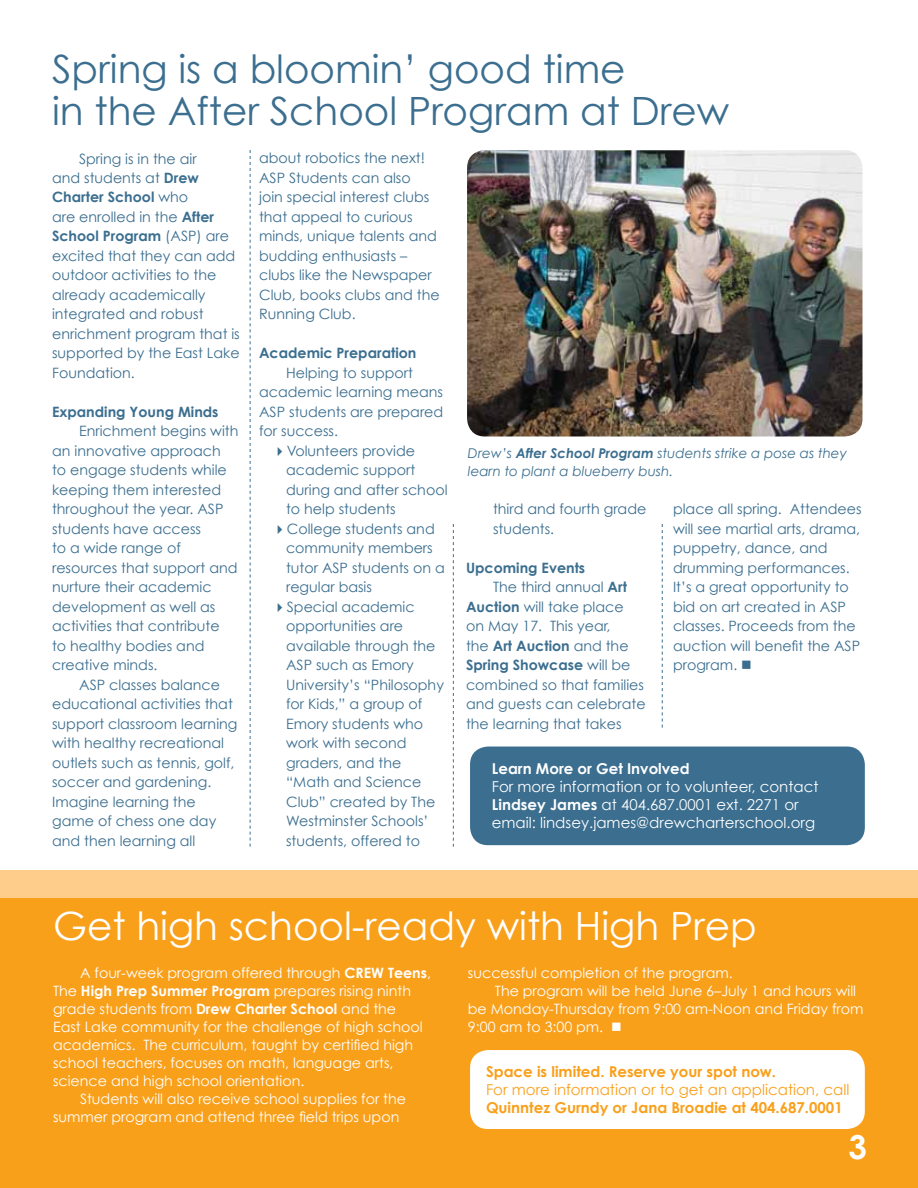
<style>
.page{position:relative;width:918px;height:1188px;background:#fff}
.page>*{position:absolute;margin:0;border:0;box-sizing:border-box;transform-origin:0 0}
.t1{font:39px/42px "Century Gothic";color:#3b6e8f}
.t2{font:39px "Century Gothic";color:#fff}
.t3{font:700 33px "Century Gothic";color:#fff}
.t4{font:15px/18px "Century Gothic";color:#fff}
.t5{font:700 15px "Century Gothic";color:#f9a01b}
.t6{font:15px "Century Gothic";color:#f9a01b}
.t7{font:700 15px "Century Gothic";color:#fff}
.t8{font:14.25px/19.5px "Century Gothic";color:#3b6e8f}
.t9{font:14.25px "Century Gothic";color:#fff}
.t10{font:700 14.25px "Century Gothic";color:#3b6e8f}
.t11{font:italic 13.5px/18px "Century Gothic";color:#3b6e8f}
.s1{font-weight:700}
.s2{font-weight:400}
</style>
<div class="page">
<div style="left:0;top:873px;width:918px;height:315px;background:#f9a01b"></div>
<div style="left:0;top:870px;width:918px;height:28px;background:#fecc8b"></div>
<img style="left:467px;top:150px;width:395px;height:286px">
<div style="left:470px;top:747px;width:395px;height:98px;background:#3b6e8f;border-radius:18px"></div>
<div style="left:470px;top:1050px;width:395px;height:79px;background:#fff;border-radius:18px"></div>
<svg style="left:250px;top:150px;width:1px;height:697px"></svg>
<svg style="left:453px;top:524px;width:1px;height:323px"></svg>
<svg style="left:662px;top:524px;width:1px;height:204px"></svg>
<h1 class="t1" style="left:52px;top:47px;width:679px">Spring is a bloomin’ good time<br>in the After School Program at Drew</h1>
<p class="t8" style="left:52px;top:148px;width:189px;text-indent:27px">Spring is in the air<br>and students at <span class="s1">Drew<br>Charter School</span> who<br>are enrolled in the <span class="s1">After<br>School Program</span> (ASP) are excited that they can add outdoor activities to the already academically integrated and robust enrichment program that is supported by the East Lake<br>Foundation.</p>
<p class="t10" style="left:52px;top:403px;width:168px">Expanding Young Minds</p>
<p class="t8" style="left:52px;top:421px;width:188px;text-indent:27px">Enrichment begins with an innovative approach to engage students while keeping them interested throughout the year. ASP students have access<br>to a wide range of resources that support and nurture their academic development as well as activities that contribute<br>to healthy bodies and creative minds.</p>
<p class="t8" style="left:52px;top:675px;width:187px;text-indent:27px">ASP classes balance educational activities that support classroom learning with healthy recreational outlets such as tennis, golf, soccer and gardening.<br>Imagine learning the game of chess one day and then learning all</p>
<p class="t8" style="left:259px;top:148px;width:182px">about robotics the next!<br>ASP Students can also<br>join special interest clubs that appeal to curious minds, unique talents and budding enthusiasts – clubs like the Newspaper<br>Club, books clubs and the<br>Running Club.</p>
<p class="t10" style="left:259px;top:344px;width:159px">Academic Preparation</p>
<p class="t8" style="left:259px;top:363px;width:186px;text-indent:27px">Helping to support academic learning means<br>ASP students are prepared for success.</p>
<p class="t8" style="left:286px;top:441px;width:163px;text-indent:-13px">✔Volunteers provide academic support during and after school to help students</p>
<p class="t8" style="left:286px;top:519px;width:160px;text-indent:-13px">✔College students and community members tutor ASP students on a regular basis</p>
<p class="t8" style="left:286px;top:597px;width:159px;text-indent:-13px">✔Special academic opportunities are available through the<br>ASP such as Emory<br>University’s “Philosophy for Kids,” a group of<br>Emory students who work with second graders, and the “Math and Science<br>Club” created by The<br>Westminster Schools’ students, offered to</p>
<p class="t11" style="left:468px;top:444px;width:380px">Drew’s <span class="s1">After School Program</span> students strike a pose as they learn to plant a blueberry bush.</p>
<p class="t8" style="left:493px;top:499px;width:155px">third and fourth grade students.</p>
<p class="t10" style="left:466px;top:558px;width:121px">Upcoming Events</p>
<p class="t8" style="left:493px;top:577px;width:135px">The third annual <span class="s1">Art</span></p>
<p class="t8" style="left:466px;top:596px;width:159px"><span class="s1">Auction</span> will take place</p>
<p class="t8" style="left:466px;top:616px;width:146px">on May 17. This year,</p>
<p class="t10" style="left:466px;top:636px;width:164px"><span class="s2">the</span> Art Auction <span class="s2">and the</span></p>
<p class="t10" style="left:466px;top:656px;width:166px">Spring Showcase <span class="s2">will be</span></p>
<p class="t8" style="left:466px;top:674px;width:179px">combined so that families</p>
<p class="t8" style="left:466px;top:694px;width:181px">and guests can celebrate</p>
<p class="t8" style="left:466px;top:713px;width:157px">the learning that takes</p>
<p class="t8" style="left:673px;top:499px;width:190px">place all spring. Attendees will see martial arts, drama, puppetry, dance, and drumming performances.<br>It’s a great opportunity to bid on art created in ASP classes. Proceeds from the auction will benefit the ASP program. ■</p>
<p class="t7" style="left:492px;top:759px;width:200px">Learn More or Get Involved</p>
<p class="t4" style="left:492px;top:777px;width:328px">For more information or to volunteer, contact<br><span class="s1">Lindsey James</span> at 404.687.0001 ext. 2271 or email: lindsey.james@drewcharterschool.org</p>
<h1 class="t2" style="left:53px;top:902px;width:705px">Get high school-ready with High Prep</h1>
<p class="t9" style="left:80px;top:965px;width:352px">A four-week program offered through <span class="s1">CREW Teens</span>,</p>
<p class="t9" style="left:53px;top:983px;width:360px">The <span class="s1">High Prep Summer Program</span> prepares rising ninth</p>
<p class="t9" style="left:53px;top:1001px;width:345px">grade students from <span class="s1">Drew Charter School</span> and the</p>
<p class="t9" style="left:53px;top:1019px;width:371px">East Lake community for the challenge of high school</p>
<p class="t9" style="left:53px;top:1037px;width:362px">academics. The curriculum, taught by certified high</p>
<p class="t9" style="left:53px;top:1055px;width:342px">school teachers, focuses on math, language arts,</p>
<p class="t9" style="left:53px;top:1073px;width:253px">science and high school orientation.</p>
<p class="t9" style="left:80px;top:1091px;width:328px">Students will also receive school supplies for the</p>
<p class="t9" style="left:53px;top:1109px;width:348px">summer program and attend three field trips upon</p>
<p class="t9" style="left:468px;top:965px;width:266px">successful completion of the program.</p>
<p class="t9" style="left:495px;top:983px;width:363px">The program will be held June 6–July 1 and hours will</p>
<p class="t9" style="left:468px;top:1001px;width:397px">be Monday-Thursday from 9:00 am-Noon and Friday from</p>
<p class="t9" style="left:468px;top:1019px;width:155px">9:00 am to 3:00 pm. ■</p>
<p class="t5" style="left:486px;top:1062px;width:292px">Space is limited. Reserve your spot now.</p>
<p class="t6" style="left:486px;top:1080px;width:365px">For more information or to get an application, call</p>
<p class="t5" style="left:486px;top:1098px;width:358px">Quinntez Gurndy or Jana Broadie at 404.687.0001</p>
<h2 class="t3" style="left:849px;top:1126px;width:20px">3</h2>
</div>
